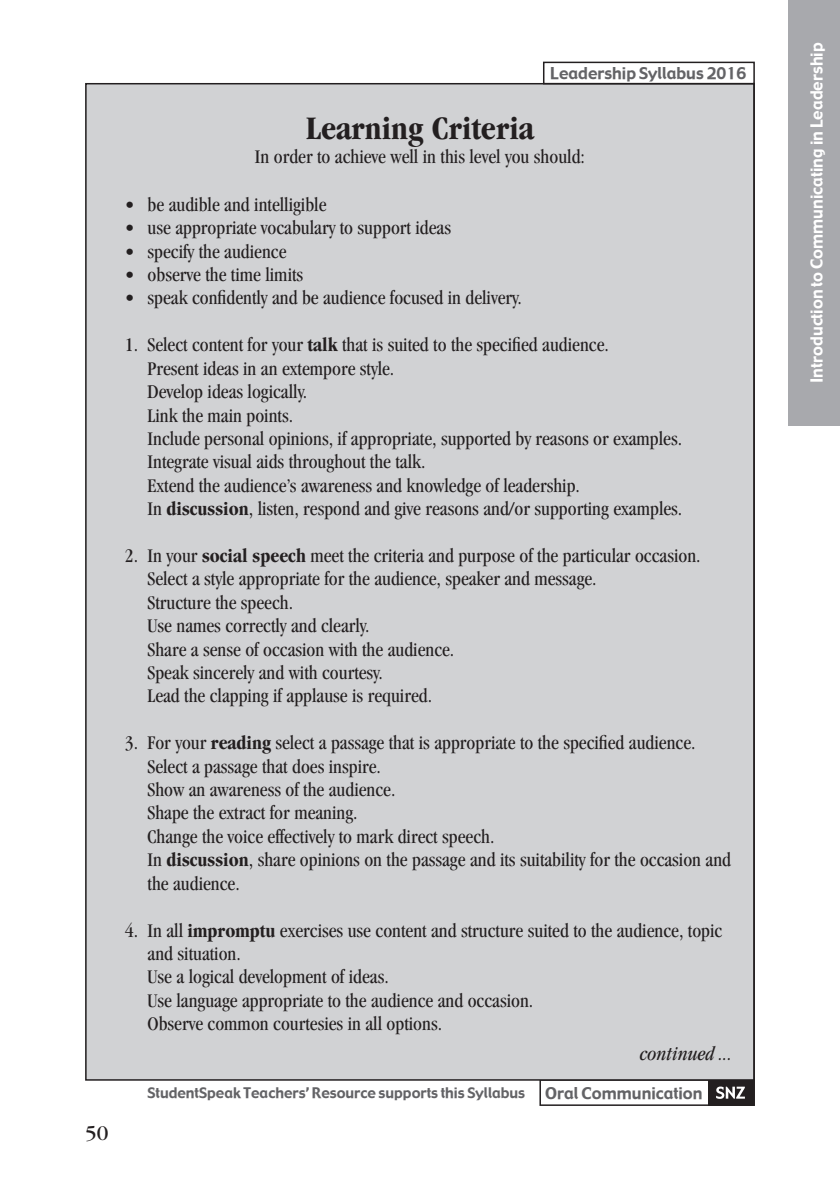
<style>
.page{position:relative;width:840px;height:1191px;background:#fff}
.page>*{position:absolute;margin:0;border:0;box-sizing:border-box;transform-origin:0 0}
.t1{font:700 condensed 34px "Garamond";color:#231f20}
.t2{font:22px "Garamond";color:#231f20}
.t3{font:condensed 20px/23.4px "Garamond";color:#231f20}
.t4{font:italic condensed 20px "Garamond";color:#231f20}
.t5{font:16px "Gadget";color:#fff}
.t6{font:16px "Gadget";color:#636366}
.t7{font:14.4px "Gadget";color:#636366}
.s1{font-weight:700}
.s2{font-size:16px}
</style>
<div class="page">
<div style="left:86px;top:84px;width:667px;height:996px;background:#d1d2d4"></div>
<svg style="left:542px;top:61px;width:213px;height:1045px"></svg>
<div style="left:788px;top:0;width:51px;height:425px;background:#a8a9ad"></div>
<p class="t2" style="left:85px;top:1121px;width:25px">50</p>
<p class="t6" style="left:550px;top:63px;width:197px">Leadership Syllabus 2016</p>
<h1 class="t1" style="left:306px;top:109px;width:229px">Learning Criteria</h1>
<p class="t3" style="left:255px;top:145px;width:331px">In order to achieve well in this level you should:</p>
<p class="t3" style="left:125px;top:193px;width:203px">• be audible and intelligible</p>
<p class="t3" style="left:125px;top:216px;width:327px">• use appropriate vocabulary to support ideas</p>
<p class="t3" style="left:125px;top:239px;width:163px">• specify the audience</p>
<p class="t3" style="left:125px;top:263px;width:180px">• observe the time limits</p>
<p class="t3" style="left:125px;top:286px;width:398px">• speak confidently and be audience focused in delivery.</p>
<p class="t3" style="left:147px;top:333px;width:536px;text-indent:-23px">1. Select content for your <span class="s1">talk</span> that is suited to the specified audience.<br>Present ideas in an extempore style.<br>Develop ideas logically.<br>Link the main points.<br>Include personal opinions, if appropriate, supported by reasons or examples.<br>Integrate visual aids throughout the talk.<br>Extend the audience’s awareness and knowledge of leadership.<br>In <span class="s1">discussion</span>, listen, respond and give reasons and/or supporting examples.</p>
<p class="t3" style="left:147px;top:544px;width:554px;text-indent:-23px">2. In your <span class="s1">social speech</span> meet the criteria and purpose of the particular occasion.<br>Select a style appropriate for the audience, speaker and message.<br>Structure the speech.<br>Use names correctly and clearly.<br>Share a sense of occasion with the audience.<br>Speak sincerely and with courtesy.<br>Lead the clapping if applause is required.</p>
<p class="t3" style="left:147px;top:731px;width:584px;text-indent:-23px">3. For your <span class="s1">reading</span> select a passage that is appropriate to the specified audience.<br>Select a passage that does inspire.<br>Show an awareness of the audience.<br>Shape the extract for meaning.<br>Change the voice effectively to mark direct speech.<br>In <span class="s1">discussion</span>, share opinions on the passage and its suitability for the occasion and the audience.</p>
<p class="t3" style="left:147px;top:918px;width:576px;text-indent:-23px">4. In all <span class="s1">impromptu</span> exercises use content and structure suited to the audience, topic and situation.<br>Use a logical development of ideas.<br>Use language appropriate to the audience and occasion.<br>Observe common courtesies in all options.</p>
<p class="t4" style="left:639px;top:1042px;width:94px">continued ...</p>
<p class="t7" style="left:147px;top:1083px;width:556px">StudentSpeak Teachers’ Resource supports this Syllabus <span class="s2">Oral Communication</span></p>
<p class="t5" style="left:805px;top:383px;width:342px;rotate:-90deg">Introduction to Communicating in Leadership</p>
</div>
